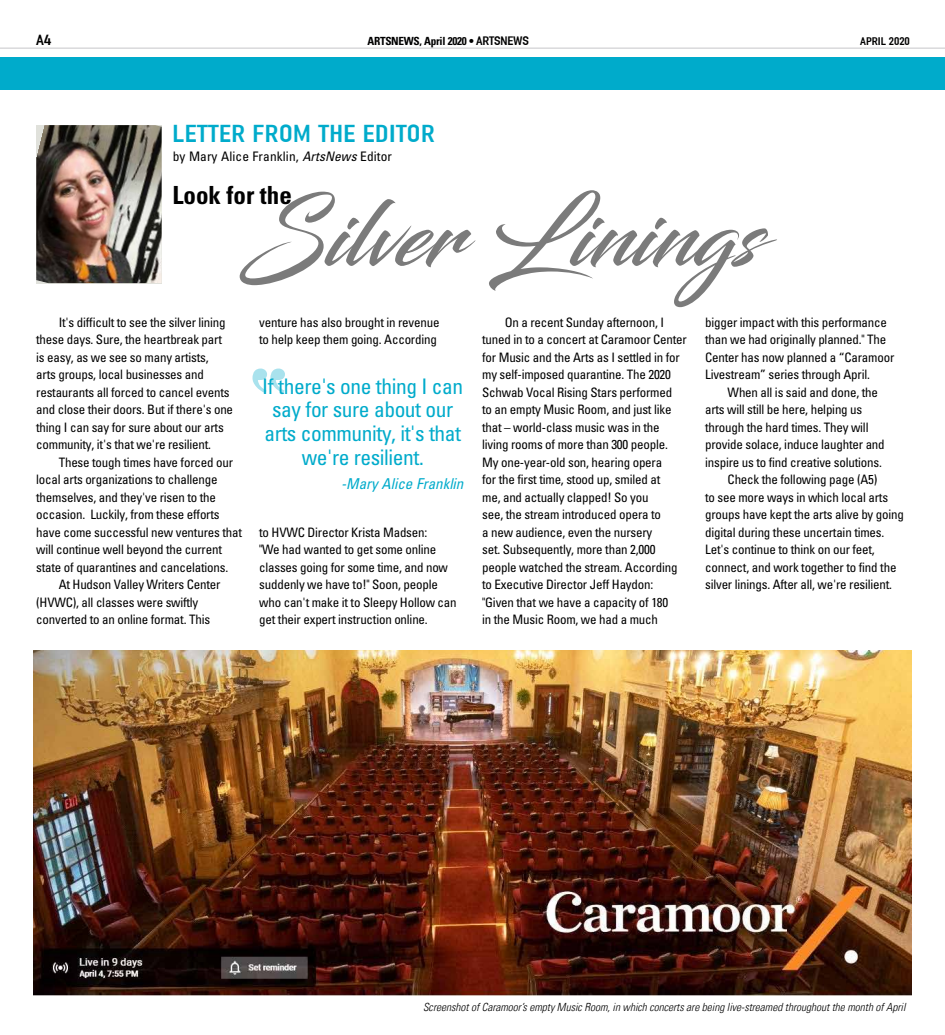
<style>
.page{position:relative;width:945px;height:1035px;background:#fff}
.page>*{position:absolute;margin:0;border:0;box-sizing:border-box;transform-origin:0 0}
.t1{font:90px "Blacksword";color:#7b7b7b}
.t2{font:25px "Ordinar Com";letter-spacing:.01em;color:#00abcb}
.t3{font:700 condensed 25px "Univers LT Pro";color:#000}
.t4{font:condensed 21.5px/23.8px "Univers LT Pro";letter-spacing:-.02em;color:#00abcb;text-align:center}
.t5{font:italic condensed 15px "Univers LT Pro";color:#00abcb}
.t6{font:15px "Ordinar Com";color:#000}
.t7{font:condensed 13.12px "Univers LT Pro";letter-spacing:.01em;color:#000}
.t8{font:condensed 13px/17.5px "Univers LT Pro";letter-spacing:-.015em;color:#000}
.t9{font:11.25px "Univers Com 47 Light Cond Obl";color:#000}
.t10{font:700 condensed 11.25px "Univers LT Pro";letter-spacing:-.025em;color:#000}
.t11{font:11.25px "Ordinar Com";letter-spacing:-.015em;color:#000}
.s1{font-family:"Ordinar Com";font-weight:400;font-stretch:normal;font-size:12.5px}
.s2{font-style:italic}
</style>
<div class="page">
<hr style="left:0;top:48px;width:945px;height:1px;background:#a7a9ac">
<div style="left:894px;top:57px;width:51px;height:33px;background:#00abcb"></div>
<div style="left:0;top:58px;width:945px;height:32px;background:#00abcb"></div>
<img style="left:36px;top:125px;width:126px;height:158px">
<img style="left:33px;top:650px;width:878px;height:345px">
<svg style="left:253px;top:369px;width:32px;height:24px"></svg>
<p class="t6" style="left:36px;top:30px;width:17px">A4</p>
<p class="t10" style="left:367px;top:34px;width:163px">ARTSNEWS, April 2020 • <span class="s1">ARTSNEWS</span></p>
<p class="t11" style="left:860px;top:34px;width:51px">APRIL 2020</p>
<h2 class="t2" style="left:172px;top:117px;width:264px">LETTER FROM THE EDITOR</h2>
<p class="t7" style="left:173px;top:148px;width:221px">by Mary Alice Franklin, <span class="s2">ArtsNews</span> Editor</p>
<h2 class="t3" style="left:172px;top:180px;width:121px">Look for the</h2>
<h1 class="t1" style="left:240px;top:182px;width:522px">Silver Linings</h1>
<p class="t8" style="left:36px;top:313px;width:198px;text-indent:23px">It's difficult to see the silver lining these days. Sure, the heartbreak part is easy, as we see so many artists,<br>arts groups, local businesses and restaurants all forced to cancel events and close their doors. But if there's one thing I can say for sure about our arts community, it's that we're resilient.</p>
<p class="t8" style="left:59px;top:453px;width:176px">These tough times have forced our</p>
<p class="t8" style="left:36px;top:471px;width:183px">local arts organizations to challenge</p>
<p class="t8" style="left:36px;top:488px;width:181px">themselves, and they've risen to the</p>
<p class="t8" style="left:36px;top:506px;width:185px">occasion. Luckily, from these efforts</p>
<p class="t8" style="left:36px;top:523px;width:207px">have come successful new ventures that</p>
<p class="t8" style="left:36px;top:541px;width:187px">will continue well beyond the current</p>
<p class="t8" style="left:36px;top:558px;width:194px">state of quarantines and cancelations.</p>
<p class="t8" style="left:59px;top:576px;width:163px">At Hudson Valley Writers Center</p>
<p class="t8" style="left:36px;top:593px;width:164px">(HVWC), all classes were swiftly</p>
<p class="t8" style="left:36px;top:611px;width:175px">converted to an online format. This</p>
<p class="t8" style="left:259px;top:313px;width:182px">venture has also brought in revenue to help keep them going. According</p>
<h3 class="t4" style="left:262px;top:374px;width:202px">If there's one thing I can say for sure about our arts community, it's that we're resilient.</h3>
<p class="t5" style="left:341px;top:474px;width:124px">-Mary Alice Franklin</p>
<p class="t8" style="left:259px;top:523px;width:199px">to HVWC Director Krista Madsen:<br>"We had wanted to get some online classes going for some time, and now suddenly we have to!" Soon, people who can't make it to Sleepy Hollow can get their expert instruction online.</p>
<p class="t8" style="left:482px;top:313px;width:206px;text-indent:23px">On a recent Sunday afternoon, I tuned in to a concert at Caramoor Center for Music and the Arts as I settled in for my self-imposed quarantine. The 2020<br>Schwab Vocal Rising Stars performed<br>to an empty Music Room, and just like that – world-class music was in the living rooms of more than 300 people.<br>My one-year-old son, hearing opera<br>for the first time, stood up, smiled at<br>me, and actually clapped! So you<br>see, the stream introduced opera to<br>a new audience, even the nursery<br>set. Subsequently, more than 2,000 people watched the stream. According to Executive Director Jeff Haydon: "Given that we have a capacity of 180<br>in the Music Room, we had a much</p>
<p class="t8" style="left:705px;top:313px;width:191px">bigger impact with this performance than we had originally planned." The Center has now planned a “Caramoor Livestream” series through April.</p>
<p class="t8" style="left:728px;top:383px;width:152px">When all is said and done, the</p>
<p class="t8" style="left:705px;top:401px;width:159px">arts will still be here, helping us</p>
<p class="t8" style="left:705px;top:418px;width:165px">through the hard times. They will</p>
<p class="t8" style="left:705px;top:436px;width:181px">provide solace, induce laughter and</p>
<p class="t8" style="left:705px;top:453px;width:178px">inspire us to find creative solutions.</p>
<p class="t8" style="left:728px;top:471px;width:151px">Check the following page (A5)</p>
<p class="t8" style="left:705px;top:488px;width:185px">to see more ways in which local arts</p>
<p class="t8" style="left:705px;top:506px;width:200px">groups have kept the arts alive by going</p>
<p class="t8" style="left:705px;top:523px;width:181px">digital during these uncertain times.</p>
<p class="t8" style="left:705px;top:541px;width:171px">Let's continue to think on our feet,</p>
<p class="t8" style="left:705px;top:558px;width:193px">connect, and work together to find the</p>
<p class="t8" style="left:705px;top:576px;width:189px">silver linings. After all, we're resilient.</p>
<p class="t9" style="left:423px;top:1000px;width:484px">Screenshot of Caramoor’s empty Music Room, in which concerts are being live-streamed throughout the month of April</p>
</div>
